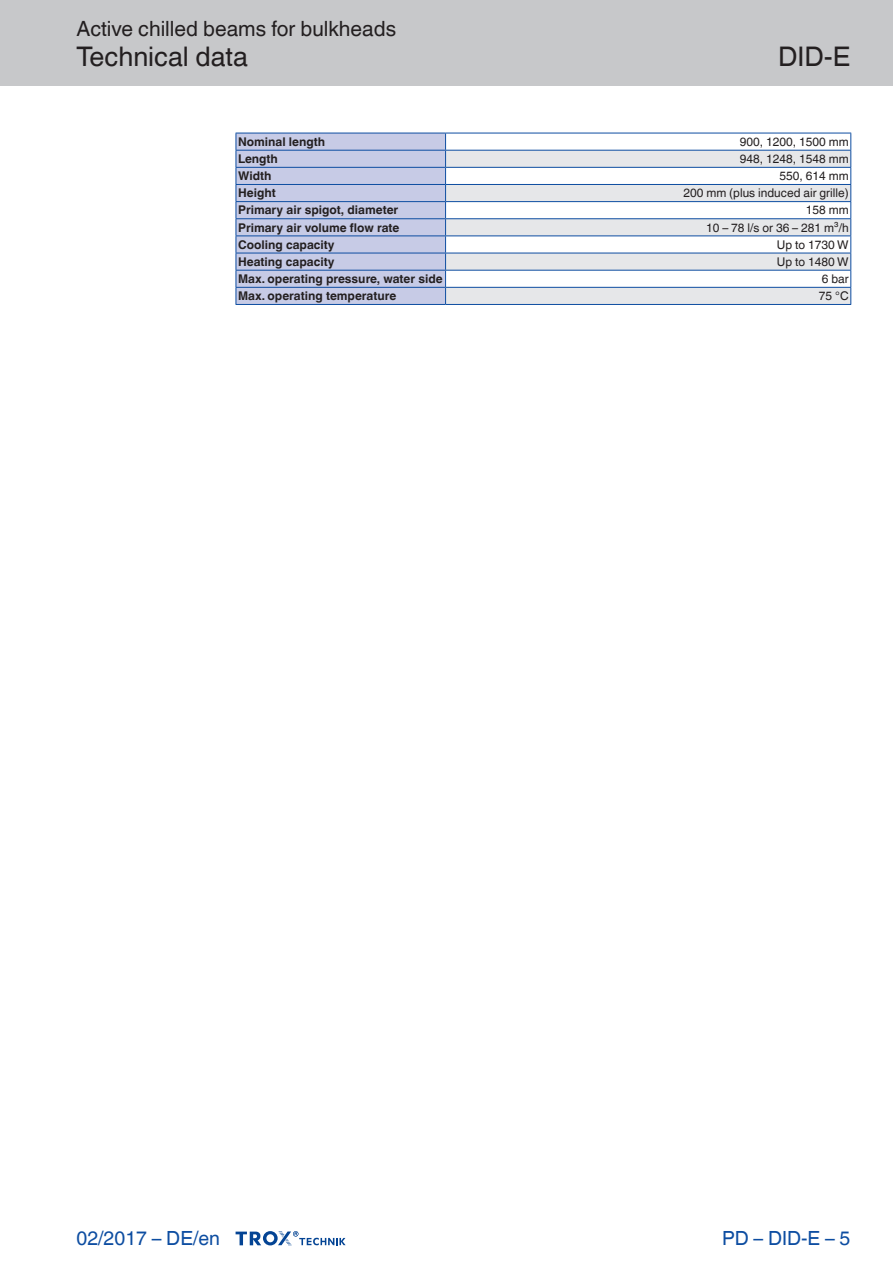
<style>
.page{position:relative;width:893px;height:1263px;background:#fff}
.page>*{position:absolute;margin:0;border:0;box-sizing:border-box;transform-origin:0 0}
.t1{font:27px "TROX Helvetica";color:#231f20}
.t2{font:21px "TROX Helvetica";color:#231f20}
.t3{font:19.5px "TROX Helvetica";color:#0d4da1}
.t4{font:700 12px "TROX Helvetica";color:#231f20}
.t5{font:12px "TROX Helvetica";color:#231f20}
</style>
<div class="page">
<div style="left:0;top:0;width:893px;height:85px;background:#c7c8ca"></div>
<svg style="left:236px;top:1231px;width:110px;height:15px"></svg>
<svg style="left:446px;top:134px;width:404px;height:16px"></svg>
<svg style="left:446px;top:151px;width:404px;height:153px;fill:#e6e7e9"></svg>
<hr style="left:446px;top:133px;width:405px;height:1px;background:#0d4da1">
<hr style="left:446px;top:150px;width:405px;height:1px;background:#0d4da1">
<hr style="left:446px;top:167px;width:405px;height:1px;background:#0d4da1">
<hr style="left:446px;top:184px;width:405px;height:1px;background:#0d4da1">
<hr style="left:446px;top:201px;width:405px;height:1px;background:#0d4da1">
<hr style="left:446px;top:218px;width:405px;height:1px;background:#0d4da1">
<hr style="left:446px;top:235px;width:405px;height:1px;background:#0d4da1">
<hr style="left:446px;top:253px;width:405px;height:1px;background:#0d4da1">
<hr style="left:446px;top:270px;width:405px;height:1px;background:#0d4da1">
<svg style="left:236px;top:133px;width:210px;height:171px;background:#bbc3e1"></svg>
<hr style="left:236px;top:304px;width:210px;height:1px;background:#0d4da1">
<hr style="left:446px;top:287px;width:405px;height:1px;background:#0d4da1">
<hr style="left:446px;top:304px;width:405px;height:1px;background:#0d4da1">
<svg style="left:850px;top:133px;width:1px;height:171px"></svg>
<h2 class="t2" style="left:77px;top:17px;width:321px">Active chilled beams for bulkheads</h2>
<h1 class="t1" style="left:77px;top:41px;width:173px">Technical data</h1>
<h1 class="t1" style="left:778px;top:41px;width:74px">DID-E</h1>
<p class="t4" style="left:238px;top:135px;width:89px">Nominal length</p>
<p class="t5" style="left:740px;top:135px;width:110px">900, 1200, 1500 mm</p>
<p class="t4" style="left:238px;top:152px;width:41px">Length</p>
<p class="t5" style="left:740px;top:152px;width:110px">948, 1248, 1548 mm</p>
<p class="t4" style="left:238px;top:169px;width:35px">Width</p>
<p class="t5" style="left:779px;top:169px;width:71px">550, 614 mm</p>
<p class="t4" style="left:238px;top:186px;width:39px">Height</p>
<p class="t5" style="left:683px;top:186px;width:167px">200 mm (plus induced air grille)</p>
<p class="t4" style="left:238px;top:203px;width:162px">Primary air spigot, diameter</p>
<p class="t5" style="left:806px;top:203px;width:44px">158 mm</p>
<p class="t4" style="left:238px;top:220px;width:163px">Primary air volume flow rate</p>
<p class="t5" style="left:706px;top:220px;width:144px">10 – 78 l/s or 36 – 281 m³/h</p>
<p class="t4" style="left:238px;top:238px;width:98px">Cooling capacity</p>
<p class="t5" style="left:777px;top:238px;width:73px">Up to 1730 W</p>
<p class="t4" style="left:238px;top:255px;width:98px">Heating capacity</p>
<p class="t5" style="left:777px;top:255px;width:73px">Up to 1480 W</p>
<p class="t4" style="left:238px;top:272px;width:206px">Max. operating pressure, water side</p>
<p class="t5" style="left:822px;top:272px;width:28px">6 bar</p>
<p class="t4" style="left:238px;top:289px;width:160px">Max. operating temperature</p>
<p class="t5" style="left:819px;top:289px;width:31px">75 °C</p>
<h3 class="t3" style="left:77px;top:1227px;width:145px">02/2017 – DE/en</h3>
<h3 class="t3" style="left:722px;top:1227px;width:130px">PD – DID-E – 5</h3>
</div>
